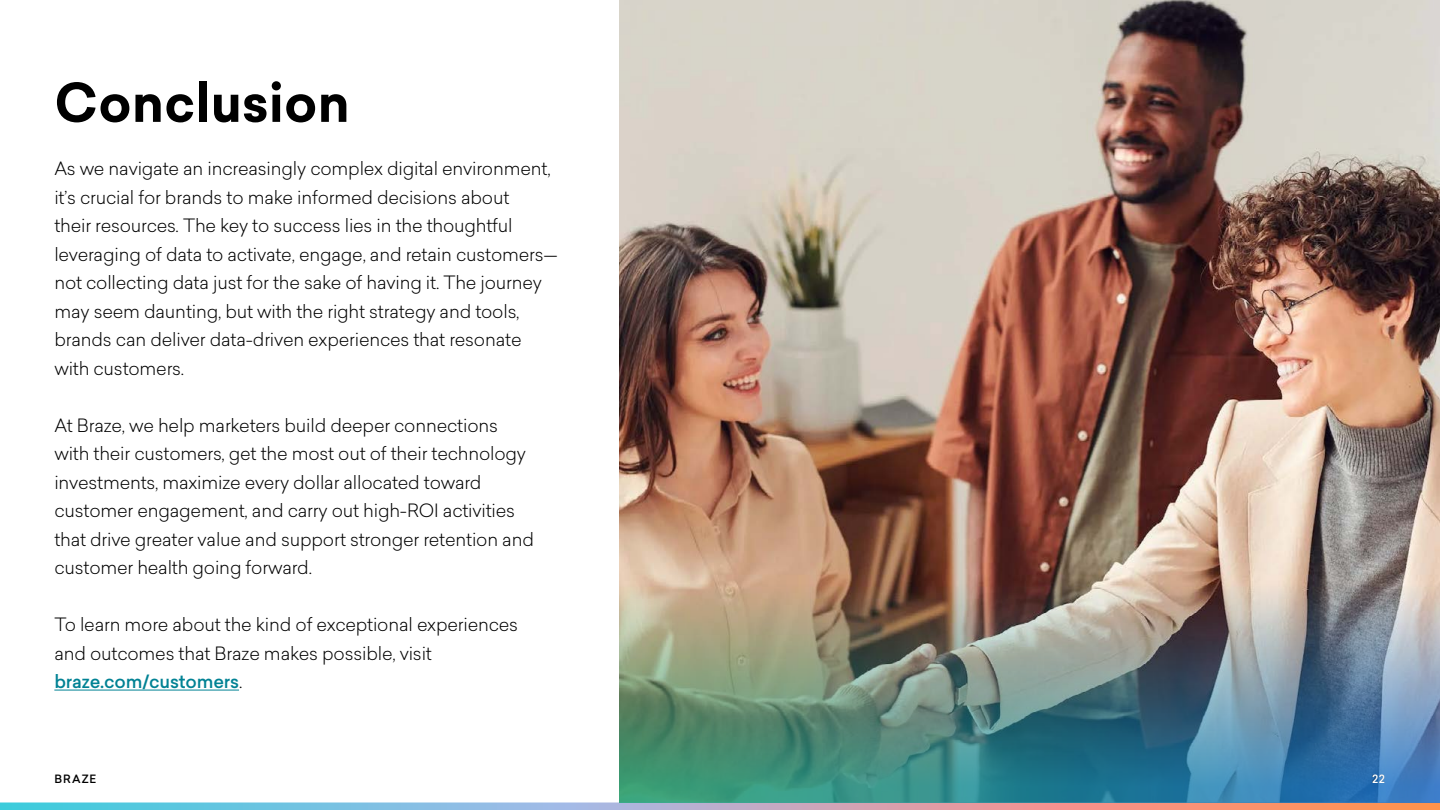
<style>
.page{position:relative;width:1440px;height:810px;background:#fff}
.page>*{position:absolute;margin:0;border:0;box-sizing:border-box;transform-origin:0 0}
.t1{font:700 52.5px "Sailec";color:#000}
.t2{font:300 18px/28.5px "Sailec";letter-spacing:-.01em;color:#000}
.t3{font:500 11.25px "Sailec";letter-spacing:.085em;color:#000}
.t4{font:500 11.25px "Sailec";color:#fff}
.s1{font-weight:500;color:#008294}
</style>
<div class="page">
<img style="left:620px;top:0;width:820px;height:411px">
<svg style="left:0;top:802px;width:1440px;height:8px;background:#b3afb8"></svg>
<hr style="left:54px;top:690px;width:185px;height:1px;background:#008294">
<img style="left:620px;top:411px;width:820px;height:392px">
<h1 class="t1" style="left:54px;top:65px;width:297px">Conclusion</h1>
<p class="t2" style="left:54px;top:154px;width:505px">As we navigate an increasingly complex digital environment, it’s crucial for brands to make informed decisions about<br>their resources. The key to success lies in the thoughtful leveraging of data to activate, engage, and retain customers— not collecting data just for the sake of having it. The journey may seem daunting, but with the right strategy and tools, brands can deliver data-driven experiences that resonate with customers.</p>
<p class="t2" style="left:54px;top:410px;width:481px">At Braze, we help marketers build deeper connections with their customers, get the most out of their technology investments, maximize every dollar allocated toward customer engagement, and carry out high-ROI activities that drive greater value and support stronger retention and customer health going forward.</p>
<p class="t2" style="left:54px;top:610px;width:465px">To learn more about the kind of exceptional experiences and outcomes that Braze makes possible, visit <span class="s1">braze.com/customers</span>.</p>
<p class="t3" style="left:55px;top:771px;width:43px">BRAZE</p>
<p class="t4" style="left:1372px;top:771px;width:14px">22</p>
</div>
